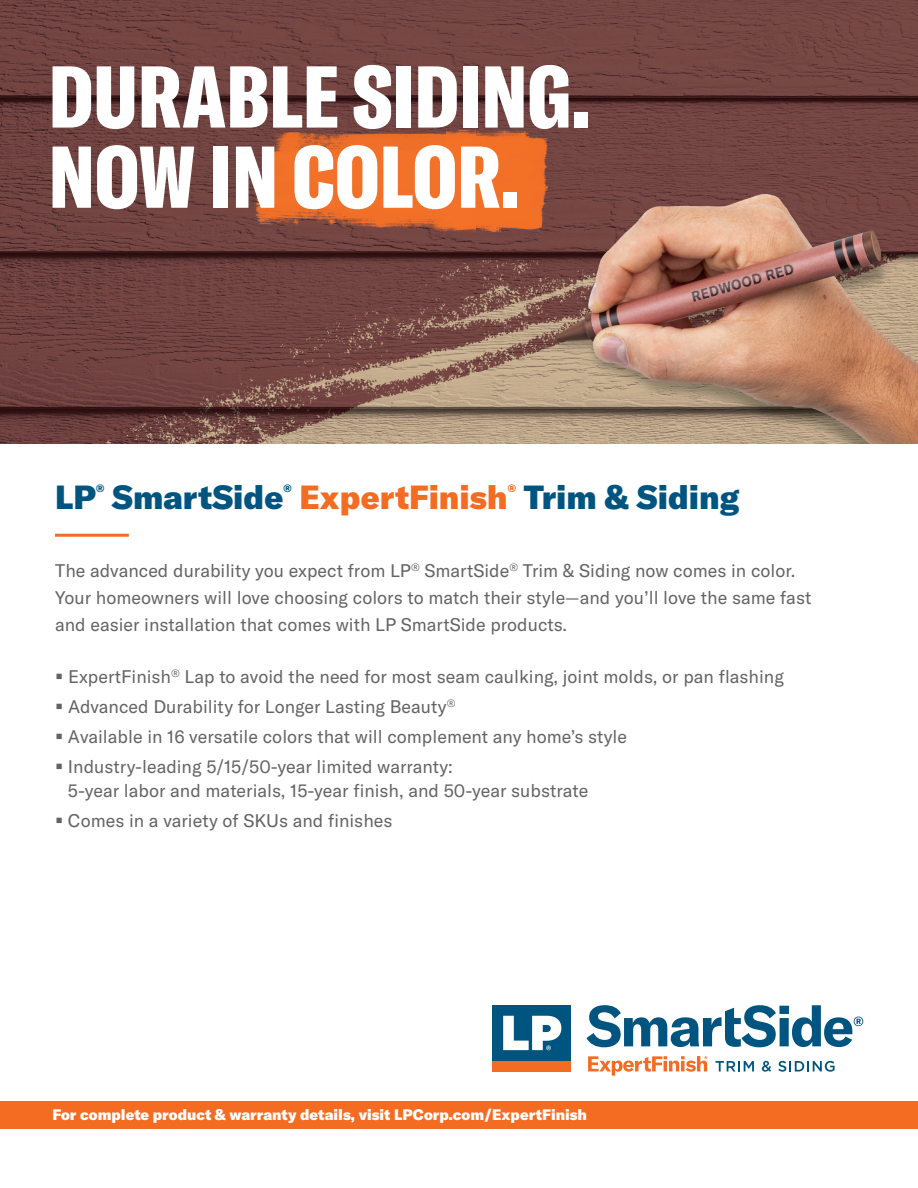
<style>
.page{position:relative;width:918px;height:1188px;background:#fff}
.page>*{position:absolute;margin:0;border:0;box-sizing:border-box;transform-origin:0 0}
.t1{font:900 extra-condensed 86.25px/80.2px "GT America";color:#fff}
.t2{font:900 33px "GT America";color:#005480}
.t3{font:900 33px "GT America";color:#f36c21}
.t4{font:18px/27px "GT America";color:#636366}
.t5{font:900 15px "GT America";color:#fff}
.t6{font:900 10.5px "GT America";color:#005480}
.t7{font:900 10.5px "GT America";color:#f36c21}
</style>
<div class="page">
<img style="left:0;top:0;width:918px;height:443px">
<hr style="left:55px;top:534px;width:74px;height:3px;background:#f36c21">
<div style="left:492px;top:1005px;width:79px;height:56px;background:#005480"></div>
<div style="left:492px;top:1061px;width:79px;height:10px;background:#f36c21"></div>
<svg style="left:503px;top:1016px;width:58px;height:34px"></svg>
<svg style="left:715px;top:1061px;width:39px;height:11px"></svg>
<svg style="left:762px;top:1061px;width:9px;height:11px"></svg>
<svg style="left:778px;top:1061px;width:57px;height:11px"></svg>
<svg style="left:587px;top:1005px;width:276px;height:42px"></svg>
<svg style="left:588px;top:1056px;width:119px;height:20px"></svg>
<div style="left:0;top:1101px;width:918px;height:28px;background:#f36c21"></div>
<img style="left:446px;top:122px;width:118px;height:119px">
<img style="left:196px;top:120px;width:279px;height:120px">
<h1 class="t1" style="left:49px;top:56px;width:543px">DURABLE SIDING.<br>NOW IN COLOR.</h1>
<h2 class="t2" style="left:55px;top:476px;width:43px">LP</h2>
<p class="t6" style="left:96px;top:482px;width:10px">®</p>
<h2 class="t2" style="left:112px;top:476px;width:173px">SmartSide</h2>
<p class="t6" style="left:283px;top:482px;width:10px">®</p>
<h2 class="t3" style="left:300px;top:476px;width:210px">ExpertFinish</h2>
<p class="t7" style="left:508px;top:482px;width:10px">®</p>
<h2 class="t2" style="left:524px;top:476px;width:217px">Trim &amp; Siding</h2>
<p class="t4" style="left:55px;top:557px;width:758px">The advanced durability you expect from LP<sup>®</sup> SmartSide<sup>®</sup> Trim &amp; Siding now comes in color.<br>Your homeowners will love choosing colors to match their style—and you’ll love the same fast and easier installation that comes with LP SmartSide products.</p>
<p class="t4" style="left:55px;top:663px;width:730px">▪ ExpertFinish<sup>®</sup> Lap to avoid the need for most seam caulking, joint molds, or pan flashing</p>
<p class="t4" style="left:55px;top:693px;width:402px">▪ Advanced Durability for Longer Lasting Beauty<sup>®</sup></p>
<p class="t4" style="left:55px;top:723px;width:574px">▪ Available in 16 versatile colors that will complement any home’s style</p>
<p class="t4" style="left:68px;top:754px;width:522px;line-height:24px;text-indent:-13px">▪ Industry-leading 5/15/50-year limited warranty:<br>5-year labor and materials, 15-year finish, and 50-year substrate</p>
<p class="t4" style="left:55px;top:807px;width:339px">▪ Comes in a variety of SKUs and finishes</p>
<p class="t5" style="left:52px;top:1105px;width:536px">For complete product &amp; warranty details, visit LPCorp.com/ExpertFinish</p>
</div>
